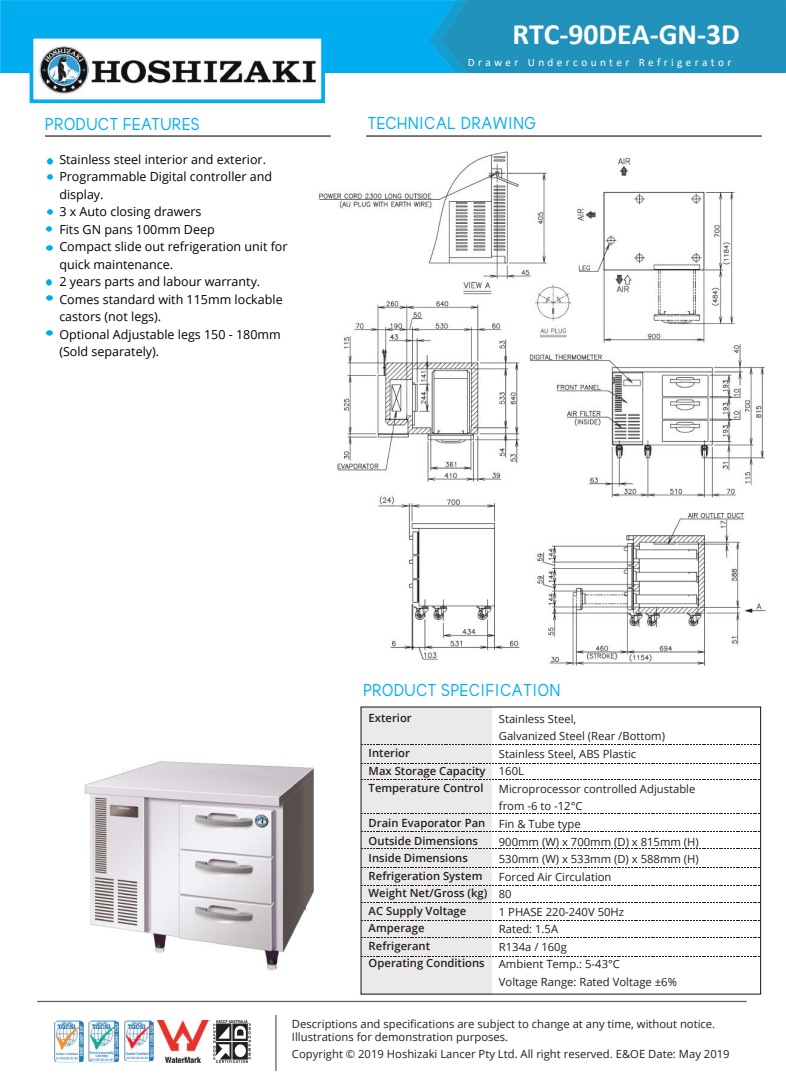
<style>
.page{position:relative;width:786px;height:1085px;background:#fff}
.page>*{position:absolute;margin:0;border:0;box-sizing:border-box;transform-origin:0 0}
.t1{font:700 29.62px "Calibri";color:#fff}
.t2{font:17.5px "thebrooklynbold";letter-spacing:.04em;color:#00aeef}
.t3{font:12.5px/17.5px "Open Sans";color:#000}
.t4{font:11.25px/17.5px "Open Sans";color:#241f1f}
.t5{font:600 11.25px/17.5px "Open Sans";color:#241f1f}
.t6{font:11.25px "Calibri";letter-spacing:.3em;color:#fff}
</style>
<div class="page">
<svg style="left:47px;top:159px;width:5px;height:5px"></svg>
<svg style="left:47px;top:174px;width:5px;height:6px"></svg>
<svg style="left:47px;top:209px;width:5px;height:6px"></svg>
<svg style="left:47px;top:245px;width:5px;height:6px"></svg>
<svg style="left:47px;top:226px;width:5px;height:6px"></svg>
<img style="left:0;top:0;width:785px;height:99px">
<img style="left:428px;top:0;width:357px;height:73px">
<div style="left:361px;top:707px;width:130px;height:287px;background:#ebe9e9"></div>
<svg style="left:361px;top:744px;width:398px;height:1px"></svg>
<svg style="left:361px;top:763px;width:398px;height:1px"></svg>
<svg style="left:361px;top:779px;width:398px;height:1px"></svg>
<svg style="left:361px;top:813px;width:398px;height:1px"></svg>
<svg style="left:361px;top:831px;width:398px;height:1px"></svg>
<svg style="left:361px;top:867px;width:398px;height:1px"></svg>
<svg style="left:361px;top:902px;width:398px;height:1px"></svg>
<svg style="left:361px;top:920px;width:398px;height:1px"></svg>
<svg style="left:361px;top:937px;width:398px;height:1px"></svg>
<svg style="left:361px;top:956px;width:398px;height:1px"></svg>
<hr style="left:37px;top:1001px;width:709px;height:1px;background:#5d5e5e">
<hr style="left:275px;top:1015px;width:1px;height:56px;background:#5d5e5e">
<img style="left:89px;top:1020px;width:29px;height:42px">
<img style="left:124px;top:1020px;width:29px;height:42px">
<img style="left:55px;top:1020px;width:29px;height:42px">
<svg style="left:58px;top:1062px;width:57px;height:1px"></svg>
<img style="left:213px;top:1020px;width:37px;height:42px">
<img style="left:157px;top:1020px;width:53px;height:42px">
<div style="left:30px;top:35px;width:295px;height:68px;background:#fff;border:4px solid #00aeef"></div>
<img style="left:39px;top:46px;width:276px;height:48px">
<img style="left:318px;top:151px;width:448px;height:515px">
<svg style="left:361px;top:848px;width:398px;height:1px"></svg>
<svg style="left:46px;top:280px;width:6px;height:5px"></svg>
<svg style="left:47px;top:295px;width:5px;height:6px"></svg>
<svg style="left:47px;top:330px;width:5px;height:6px"></svg>
<img style="left:84px;top:761px;width:231px;height:210px">
<img style="left:84px;top:955px;width:98px;height:16px">
<h1 class="t1" style="left:512px;top:13px;width:229px">RTC-90DEA-GN-3D</h1>
<p class="t6" style="left:467px;top:54px;width:265px">Drawer Undercounter Refrigerator</p>
<h2 class="t2" style="left:45px;top:113px;width:156px">PRODUCT FEATURES</h2>
<h2 class="t2" style="left:367px;top:112px;width:169px">TECHNICAL DRAWING</h2>
<p class="t3" style="left:59px;top:150px;width:230px">Stainless steel interior and exterior.<br>Programmable Digital controller and display.<br>3 x Auto closing drawers<br>Fits GN pans 100mm Deep<br>Compact slide out refrigeration unit for quick maintenance.<br>2 years parts and labour warranty.<br>Comes standard with 115mm lockable castors (not legs).<br>Optional Adjustable legs 150 - 180mm (Sold separately).</p>
<h2 class="t2" style="left:363px;top:679px;width:198px">PRODUCT SPECIFICATION</h2>
<p class="t5" style="left:368px;top:709px;width:45px">Exterior</p>
<p class="t5" style="left:368px;top:744px;width:118px">Interior<br>Max Storage Capacity<br>Temperature Control</p>
<p class="t5" style="left:368px;top:814px;width:120px">Drain Evaporator Pan<br>Outside Dimensions<br>Inside Dimensions<br>Refrigeration System<br>Weight Net/Gross (kg)<br>AC Supply Voltage<br>Amperage<br>Refrigerant<br>Operating Conditions</p>
<p class="t4" style="left:498px;top:710px;width:201px">Stainless Steel,<br>Galvanized Steel (Rear /Bottom)<br>Stainless Steel, ABS Plastic<br>160L<br>Microprocessor controlled Adjustable from -6 to -12°C<br>Fin &amp; Tube type<br>900mm (W) x 700mm (D) x 815mm (H)<br>530mm (W) x 533mm (D) x 588mm (H)<br>Forced Air Circulation<br>80<br>1 PHASE 220-240V 50Hz<br>Rated: 1.5A<br>R134a / 160g<br>Ambient Temp.: 5-43°C<br>Voltage Range: Rated Voltage ±6%</p>
<p class="t4" style="left:292px;top:1018px;width:424px;line-height:12.5px">Descriptions and specifications are subject to change at any time, without notice.<br>Illustrations for demonstration purposes.</p>
<p class="t4" style="left:292px;top:1045px;width:439px">Copyright © 2019 Hoshizaki Lancer Pty Ltd. All right reserved. E&amp;OE Date: May 2019</p>
</div>
